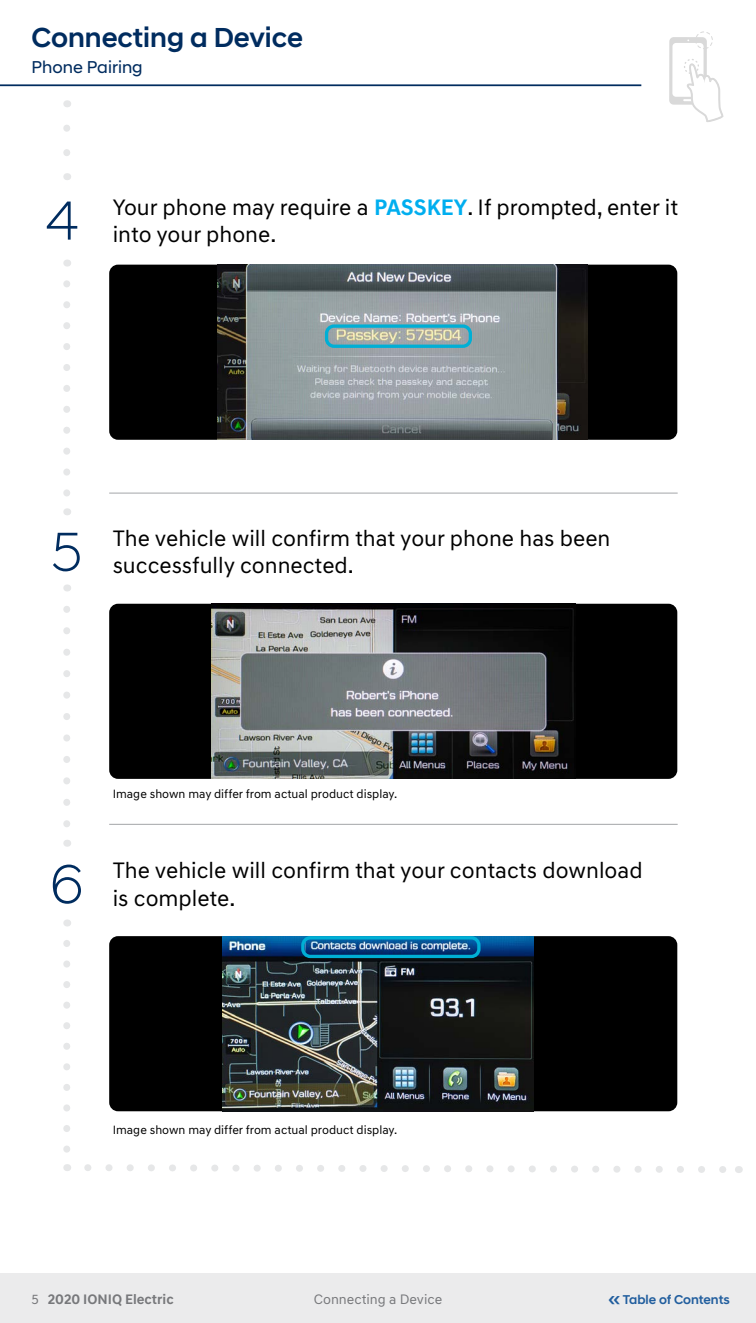
<style>
.page{position:relative;width:756px;height:1323px;background:#fff}
.page>*{position:absolute;margin:0;border:0;box-sizing:border-box;transform-origin:0 0}
.t1{font:300 56px "Hyundai Sans Head";color:#002c5f}
.t2{font:500 28px "Hyundai Sans Head";color:#002c5f}
.t3{font:22.75px/27.3px "Hyundai Sans Text";color:#000}
.t4{font:17.5px "Hyundai Sans Head";color:#002c5f}
.t5{font:700 14px "Hyundai Sans Text";color:#77787b}
.t6{font:14px "Hyundai Sans Text";color:#77787b}
.t7{font:500 12.95px "Hyundai Sans Head";letter-spacing:-.005em;color:#215e9e}
.t8{font:12.25px "Hyundai Sans Text";color:#000}
.s1{font-weight:700;color:#00aeef}
.s2{font-weight:400}
.s3{font-size:19.6px}
</style>
<div class="page">
<div style="left:0;top:1274px;width:756px;height:49px;background:#ebebec"></div>
<svg style="left:63px;top:128px;width:7px;height:28px"></svg>
<svg style="left:63px;top:284px;width:7px;height:213px"></svg>
<svg style="left:63px;top:609px;width:7px;height:218px"></svg>
<hr style="left:0;top:84px;width:641px;height:2px;background:#002c5f">
<hr style="left:109px;top:493px;width:569px;height:1px;background:#a3a5a8">
<hr style="left:109px;top:824px;width:569px;height:1px;background:#a3a5a8">
<svg style="left:669px;top:31px;width:55px;height:91px"></svg>
<div style="left:109px;top:265px;width:568px;height:175px;background:#000;border-radius:9px"></div>
<img style="left:218px;top:265px;width:369px;height:175px">
<svg style="left:63px;top:943px;width:7px;height:210px"></svg>
<svg style="left:84px;top:1164px;width:655px;height:9px"></svg>
<div style="left:109px;top:936px;width:568px;height:175px;background:#000;border-radius:9px"></div>
<img style="left:222px;top:937px;width:312px;height:174px">
<div style="left:109px;top:604px;width:568px;height:175px;background:#000;border-radius:9px"></div>
<img style="left:211px;top:606px;width:363px;height:173px">
<div style="left:325px;top:324px;width:147px;height:24px;border:3px solid #00afd5;border-radius:7px"></div>
<div style="left:301px;top:936px;width:180px;height:22px;border:3px solid #00afd5;border-radius:7px"></div>
<p class="t2" style="left:32px;top:21px;width:273px">Connecting a Device</p>
<p class="t4" style="left:32px;top:56px;width:113px">Phone Pairing</p>
<h1 class="t1" style="left:46px;top:187px;width:34px">4</h1>
<p class="t3" style="left:113px;top:193px;width:567px">Your phone may require a <span class="s1">PASSKEY</span>. If prompted, enter it into your phone.</p>
<h1 class="t1" style="left:51px;top:519px;width:32px">5</h1>
<p class="t3" style="left:113px;top:525px;width:499px">The vehicle will confirm that your phone has been successfully connected.</p>
<p class="t8" style="left:113px;top:787px;width:286px">Image shown may differ from actual product display.</p>
<h1 class="t1" style="left:50px;top:851px;width:35px">6</h1>
<p class="t3" style="left:113px;top:857px;width:531px">The vehicle will confirm that your contacts download is complete.</p>
<p class="t8" style="left:113px;top:1122px;width:286px">Image shown may differ from actual product display.</p>
<p class="t5" style="left:32px;top:1290px;width:144px"><span class="s2">5</span> 2020 IONIQ Electric</p>
<p class="t6" style="left:314px;top:1291px;width:130px">Connecting a Device</p>
<p class="t7" style="left:609px;top:1292px;width:123px"><span class="s3">«</span> Table of Contents</p>
</div>
